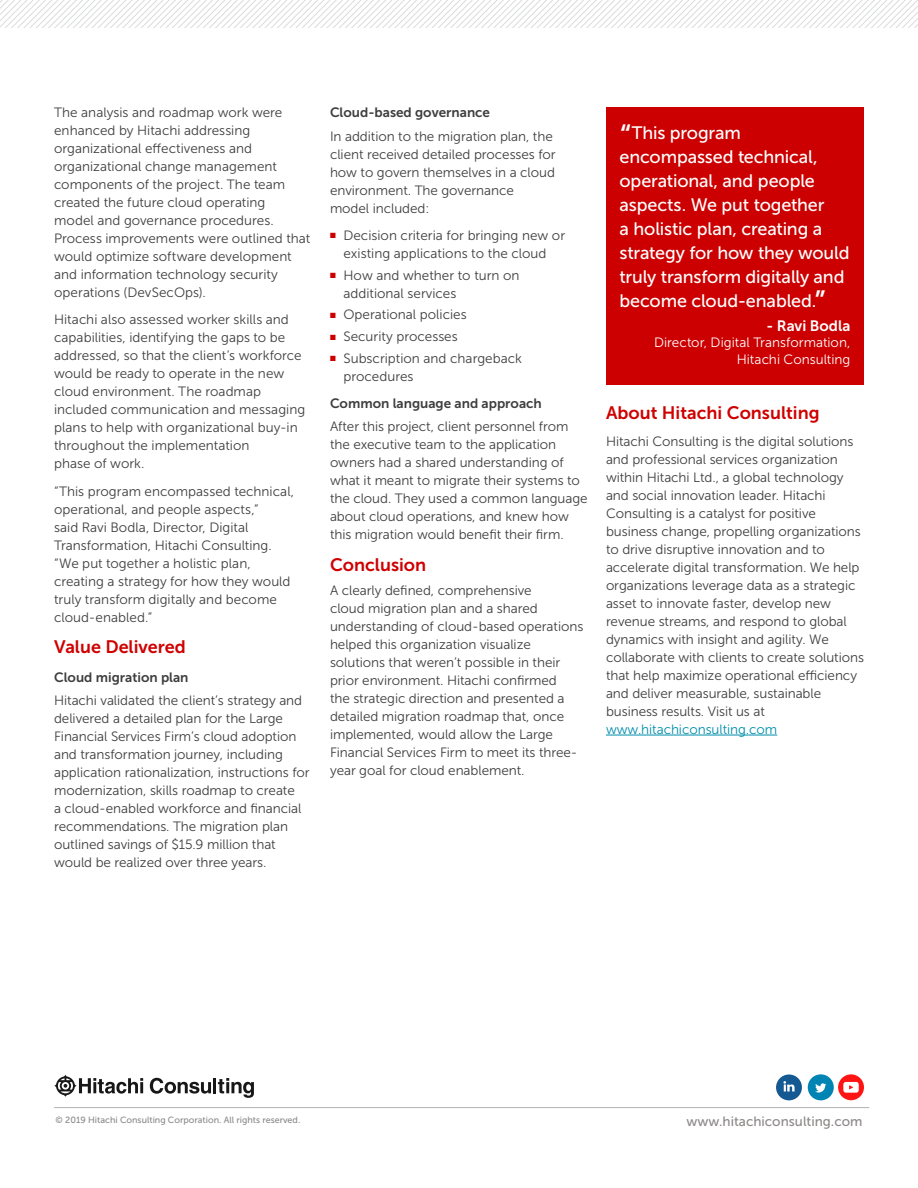
<style>
.page{position:relative;width:918px;height:1188px;background:#fff}
.page>*{position:absolute;margin:0;border:0;box-sizing:border-box;transform-origin:0 0}
.Quote_Inside_Pages{font:18px/24px "Museo Sans 500";letter-spacing:-.01em;color:#fff}
.Primary_Subhead{font:18px "Museo Sans 700";color:#cf0000}
.Body{font:18px "Museo Sans 700";color:#cf0000}
.Quote_AuthorName{font:15px "Museo Sans 700";color:#fff}
.Body-2{font:13.5px/18px "Museo Sans 300";letter-spacing:-.005em;color:#3e3e3f}
.Secondary_Subhead{font:13.5px "Museo Sans 700";color:#3e3e3f}
.Quote_AuthorName-2{font:13.5px/16.2px "Museo Sans 300";color:#fff;text-align:right}
.t1{font:13.5px "Museo Sans 500";color:#8c8888}
.t2{font:9px "Museo Sans 500";color:#8c8888}
.s1{color:#c00}
.s2{font-size:33px}
.s3{color:#008eaa}
</style>
<div class="page">
<svg style="left:0;top:0;width:918px;height:27px"></svg>
<hr style="left:54px;top:1107px;width:815px;height:1px;background:#bdb9b9">
<svg style="left:808px;top:1074px;width:56px;height:26px"></svg>
<svg style="left:776px;top:1074px;width:26px;height:26px"></svg>
<svg style="left:54px;top:1074px;width:89px;height:23px"></svg>
<svg style="left:150px;top:1078px;width:61px;height:16px"></svg>
<hr style="left:213px;top:1078px;width:3px;height:15px;background:#171717">
<svg style="left:218px;top:1078px;width:36px;height:20px"></svg>
<hr style="left:606px;top:735px;width:171px;height:1px;background:#008eaa">
<div style="left:606px;top:107px;width:258px;height:278px;background:#c00"></div>
<p class="Body-2" style="left:54px;top:104px;width:258px">The analysis and roadmap work were enhanced by Hitachi addressing organizational effectiveness and organizational change management components of the project. The team created the future cloud operating<br>model and governance procedures.<br>Process improvements were outlined that would optimize software development and information technology security operations (DevSecOps).</p>
<p class="Body-2" style="left:54px;top:311px;width:253px">Hitachi also assessed worker skills and capabilities, identifying the gaps to be addressed, so that the client’s workforce would be ready to operate in the new cloud environment. The roadmap included communication and messaging plans to help with organizational buy-in throughout the implementation<br>phase of work.</p>
<p class="Body-2" style="left:54px;top:482px;width:242px">“This program encompassed technical, operational, and people aspects,”<br>said Ravi Bodla, Director, Digital Transformation, Hitachi Consulting. “We put together a holistic plan, creating a strategy for how they would truly transform digitally and become cloud-enabled.”</p>
<p class="Primary_Subhead" style="left:54px;top:637px;width:133px">Value Delivered</p>
<p class="Secondary_Subhead" style="left:54px;top:670px;width:136px">Cloud migration plan</p>
<p class="Body-2" style="left:54px;top:692px;width:257px">Hitachi validated the client’s strategy and delivered a detailed plan for the Large Financial Services Firm’s cloud adoption and transformation journey, including application rationalization, instructions for modernization, skills roadmap to create<br>a cloud-enabled workforce and financial recommendations. The migration plan outlined savings of $15.9 million that would be realized over three years.</p>
<p class="Secondary_Subhead" style="left:330px;top:105px;width:162px">Cloud-based governance</p>
<p class="Body-2" style="left:330px;top:127px;width:227px">In addition to the migration plan, the client received detailed processes for how to govern themselves in a cloud environment. The governance model included:</p>
<p class="Body-2" style="left:330px;top:226px;width:237px;text-align:center"><span class="s1">■</span> Decision criteria for bringing new or existing applications to the cloud</p>
<p class="Body-2" style="left:344px;top:266px;width:178px;text-indent:-14px"><span class="s1">■</span> How and whether to turn on additional services</p>
<p class="Body-2" style="left:330px;top:306px;width:138px"><span class="s1">■</span> Operational policies</p>
<p class="Body-2" style="left:330px;top:328px;width:129px"><span class="s1">■</span> Security processes</p>
<p class="Body-2" style="left:344px;top:349px;width:180px;text-indent:-14px"><span class="s1">■</span> Subscription and chargeback procedures</p>
<p class="Secondary_Subhead" style="left:330px;top:396px;width:213px">Common language and approach</p>
<p class="Body-2" style="left:330px;top:418px;width:259px">After this project, client personnel from the executive team to the application owners had a shared understanding of what it meant to migrate their systems to the cloud. They used a common language about cloud operations, and knew how this migration would benefit their firm.</p>
<p class="Primary_Subhead" style="left:330px;top:555px;width:98px">Conclusion</p>
<p class="Body-2" style="left:330px;top:581px;width:255px">A clearly defined, comprehensive<br>cloud migration plan and a shared understanding of cloud-based operations helped this organization visualize solutions that weren’t possible in their prior environment. Hitachi confirmed<br>the strategic direction and presented a detailed migration roadmap that, once implemented, would allow the Large Financial Services Firm to meet its three&shy;year goal for cloud enablement.</p>
<p class="Quote_Inside_Pages" style="left:620px;top:120px;width:232px"><span class="s2">“</span>This program encompassed technical, operational, and people aspects. We put together<br>a holistic plan, creating a strategy for how they would truly transform digitally and become cloud-enabled.<span class="s2">”</span></p>
<p class="Quote_AuthorName" style="left:767px;top:318px;width:85px">- Ravi Bodla</p>
<p class="Quote_AuthorName-2" style="left:654px;top:335px;width:198px">Director, Digital Transformation,<br>Hitachi Consulting</p>
<p class="Body" style="left:606px;top:402px;width:215px">About Hitachi Consulting</p>
<p class="Body-2" style="left:606px;top:432px;width:260px">Hitachi Consulting is the digital solutions and professional services organization within Hitachi Ltd., a global technology and social innovation leader. Hitachi Consulting is a catalyst for positive business change, propelling organizations to drive disruptive innovation and to accelerate digital transformation. We help organizations leverage data as a strategic asset to innovate faster, develop new revenue streams, and respond to global dynamics with insight and agility. We collaborate with clients to create solutions that help maximize operational efficiency and deliver measurable, sustainable business results. Visit us at <span class="s3">www.hitachiconsulting.com</span></p>
<p class="t2" style="left:56px;top:1115px;width:246px">© 2019 Hitachi Consulting Corporation. All rights reserved.</p>
<p class="t1" style="left:686px;top:1114px;width:178px">www.hitachiconsulting.com</p>
</div>
